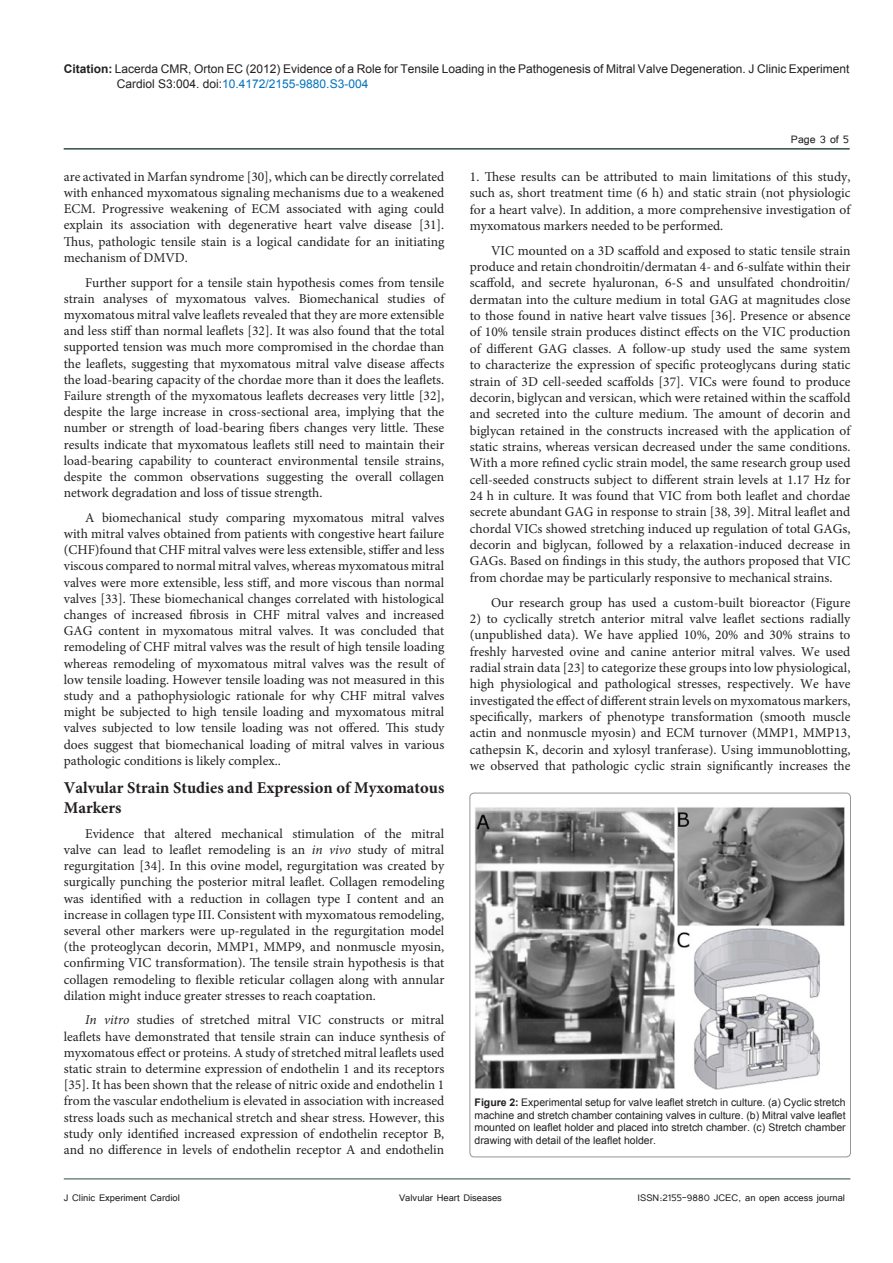
<style>
.page{position:relative;width:893px;height:1263px;background:#fff}
.page>*{position:absolute;margin:0;border:0;box-sizing:border-box;transform-origin:0 0}
.t1{font:700 16.5px/19.8px "Minion Pro";color:#231f20}
.t2{font:13.5px/16.2px "Minion Pro";color:#231f20;text-align:justify}
.t3{font:13.5px "Tunga";color:#231f20}
.t4{font:12px/15px "Arial";color:#231f20}
.t5{font:12px "Tunga";color:#231f20}
.t6{font:10.5px/12.6px "Arial";color:#231f20;text-align:justify}
.s1{font-weight:700}
.s2{color:#0072bc}
.s3{font-style:italic}
</style>
<div class="page">
<hr style="left:64px;top:148px;width:786px;height:2px;background:#324b3e">
<hr style="left:64px;top:1179px;width:786px;height:1px;background:#324b3e">
<div style="left:470px;top:793px;width:380px;height:364px;border:1px solid #939598;border-radius:4px"></div>
<img style="left:475px;top:807px;width:370px;height:283px">
<p class="t4" style="left:117px;top:61px;width:734px;text-indent:-53px"><span class="s1">Citation:</span> Lacerda CMR, Orton EC (2012) Evidence of a Role for Tensile Loading in the Pathogenesis of Mitral Valve Degeneration. J Clinic Experiment<br>Cardiol S3:004. doi:<span class="s2">10.4172/2155-9880.S3-004</span></p>
<p class="t2" style="left:64px;top:168px;width:382px">are activated in Marfan syndrome [30], which can be directly correlated with enhanced myxomatous signaling mechanisms due to a weakened ECM. Progressive weakening of ECM associated with aging could explain its association with degenerative heart valve disease [31].<br>Thus, pathologic tensile stain is a logical candidate for an initiating mechanism of DMVD.</p>
<p class="t2" style="left:64px;top:274px;width:382px;text-indent:21px">Further support for a tensile stain hypothesis comes from tensile strain analyses of myxomatous valves. Biomechanical studies of myxomatous mitral valve leaflets revealed that they are more extensible and less stiff than normal leaflets [32]. It was also found that the total supported tension was much more compromised in the chordae than the leaflets, suggesting that myxomatous mitral valve disease affects the load-bearing capacity of the chordae more than it does the leaflets.<br>Failure strength of the myxomatous leaflets decreases very little [32], despite the large increase in cross-sectional area, implying that the number or strength of load-bearing fibers changes very little. These results indicate that myxomatous leaflets still need to maintain their load-bearing capability to counteract environmental tensile strains, despite the common observations suggesting the overall collagen network degradation and loss of tissue strength.</p>
<p class="t2" style="left:64px;top:509px;width:382px;text-indent:21px">A biomechanical study comparing myxomatous mitral valves with mitral valves obtained from patients with congestive heart failure (CHF)found that CHF mitral valves were less extensible, stiffer and less viscous compared to normal mitral valves, whereas myxomatous mitral valves were more extensible, less stiff, and more viscous than normal valves [33]. These biomechanical changes correlated with histological changes of increased fibrosis in CHF mitral valves and increased GAG content in myxomatous mitral valves. It was concluded that remodeling of CHF mitral valves was the result of high tensile loading whereas remodeling of myxomatous mitral valves was the result of low tensile loading. However tensile loading was not measured in this study and a pathophysiologic rationale for why CHF mitral valves might be subjected to high tensile loading and myxomatous mitral valves subjected to low tensile loading was not offered. This study does suggest that biomechanical loading of mitral valves in various pathologic conditions is likely complex..</p>
<p class="t1" style="left:64px;top:778px;width:382px">Valvular Strain Studies and Expression of Myxomatous<br>Markers</p>
<p class="t2" style="left:64px;top:825px;width:382px;text-indent:21px">Evidence that altered mechanical stimulation of the mitral valve can lead to leaflet remodeling is an <span class="s3">in vivo</span> study of mitral regurgitation [34]. In this ovine model, regurgitation was created by surgically punching the posterior mitral leaflet. Collagen remodeling was identified with a reduction in collagen type I content and an increase in collagen type III. Consistent with myxomatous remodeling, several other markers were up-regulated in the regurgitation model (the proteoglycan decorin, MMP1, MMP9, and nonmuscle myosin, confirming VIC transformation). The tensile strain hypothesis is that collagen remodeling to flexible reticular collagen along with annular dilation might induce greater stresses to reach coaptation.</p>
<p class="t2" style="left:64px;top:1012px;width:382px;text-indent:21px"><span class="s3">In vitro</span> studies of stretched mitral VIC constructs or mitral leaflets have demonstrated that tensile strain can induce synthesis of myxomatous effect or proteins. A study of stretched mitral leaflets used static strain to determine expression of endothelin 1 and its receptors [35]. It has been shown that the release of nitric oxide and endothelin 1 from the vascular endothelium is elevated in association with increased stress loads such as mechanical stretch and shear stress. However, this study only identified increased expression of endothelin receptor B, and no difference in levels of endothelin receptor A and endothelin</p>
<p class="t3" style="left:791px;top:131px;width:59px">Page 3 of 5</p>
<p class="t2" style="left:470px;top:168px;width:382px">1. These results can be attributed to main limitations of this study, such as, short treatment time (6 h) and static strain (not physiologic for a heart valve). In addition, a more comprehensive investigation of myxomatous markers needed to be performed.</p>
<p class="t2" style="left:470px;top:242px;width:382px;text-indent:21px">VIC mounted on a 3D scaffold and exposed to static tensile strain produce and retain chondroitin/dermatan 4- and 6-sulfate within their scaffold, and secrete hyaluronan, 6-S and unsulfated chondroitin/ dermatan into the culture medium in total GAG at magnitudes close to those found in native heart valve tissues [36]. Presence or absence of 10% tensile strain produces distinct effects on the VIC production of different GAG classes. A follow-up study used the same system to characterize the expression of specific proteoglycans during static strain of 3D cell-seeded scaffolds [37]. VICs were found to produce decorin, biglycan and versican, which were retained within the scaffold and secreted into the culture medium. The amount of decorin and biglycan retained in the constructs increased with the application of static strains, whereas versican decreased under the same conditions.<br>With a more refined cyclic strain model, the same research group used cell-seeded constructs subject to different strain levels at 1.17 Hz for 24 h in culture. It was found that VIC from both leaflet and chordae secrete abundant GAG in response to strain [38, 39]. Mitral leaflet and chordal VICs showed stretching induced up regulation of total GAGs, decorin and biglycan, followed by a relaxation-induced decrease in GAGs. Based on findings in this study, the authors proposed that VIC from chordae may be particularly responsive to mechanical strains.</p>
<p class="t2" style="left:491px;top:594px;width:361px">Our research group has used a custom-built bioreactor (Figure</p>
<p class="t2" style="left:470px;top:610px;width:382px">2) to cyclically stretch anterior mitral valve leaflet sections radially (unpublished data). We have applied 10%, 20% and 30% strains to freshly harvested ovine and canine anterior mitral valves. We used radial strain data [23] to categorize these groups into low physiological, high physiological and pathological stresses, respectively. We have investigated the effect of different strain levels on myxomatous markers, specifically, markers of phenotype transformation (smooth muscle actin and nonmuscle myosin) and ECM turnover (MMP1, MMP13, cathepsin K, decorin and xylosyl tranferase). Using immunoblotting, we observed that pathologic cyclic strain significantly increases the</p>
<p class="t6" style="left:475px;top:1096px;width:373px"><span class="s1">Figure 2:</span> Experimental setup for valve leaflet stretch in culture. (a) Cyclic stretch machine and stretch chamber containing valves in culture. (b) Mitral valve leaflet mounted on leaflet holder and placed into stretch chamber. (c) Stretch chamber drawing with detail of the leaflet holder.</p>
<p class="t5" style="left:64px;top:1190px;width:118px">J Clinic Experiment Cardiol</p>
<p class="t5" style="left:399px;top:1190px;width:104px">Valvular Heart Diseases</p>
<p class="t5" style="left:638px;top:1190px;width:209px">ISSN:2155-9880 JCEC, an open access journal</p>
</div>
